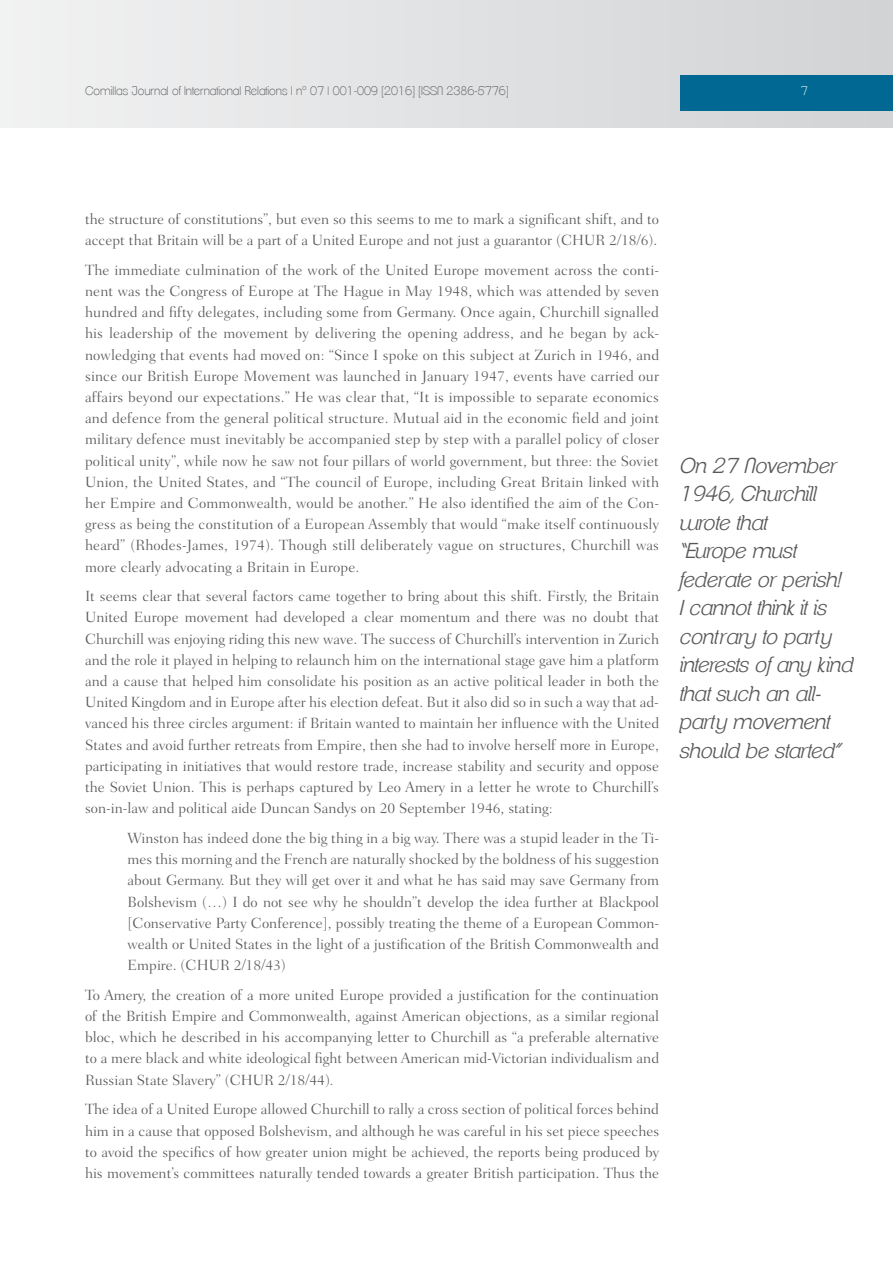
<style>
.page{position:relative;width:893px;height:1263px;background:#fff}
.page>*{position:absolute;margin:0;border:0;box-sizing:border-box;transform-origin:0 0}
.t1{font:italic 300 21px/28.5px "Clemente P Daf";color:#58595b}
.t2{font:300 15px/21.1px "Fairfield LH";color:#58595b;text-align:justify}
.t3{font:200 12px "Clemente P Dac";color:#58595b}
.t4{font:200 12px "Clemente P Dac";color:#fff}
.s1{font-style:italic}
</style>
<div class="page">
<div style="left:0;top:0;width:893px;height:128px;background:linear-gradient(to right,#f1f2f2,#d1d3d4)"></div>
<div style="left:680px;top:75px;width:213px;height:36px;background:#006892"></div>
<p class="t3" style="left:85px;top:83px;width:425px">Comillas Journal of International Relations | nº 07 | 001-009 [2016] [ISSN 2386-5776]</p>
<p class="t4" style="left:801px;top:83px;width:8px">7</p>
<p class="t2" style="left:85px;top:208px;width:576px">the structure of constitutions”, but even so this seems to me to mark a significant shift, and to accept that Britain will be a part of a United Europe and not just a guarantor (CHUR 2/18/6).</p>
<p class="t2" style="left:85px;top:259px;width:576px">The immediate culmination of the work of the United Europe movement across the conti&shy;nent was the Congress of Europe at The Hague in May 1948, which was attended by seven hundred and fifty delegates, including some from Germany. Once again, Churchill signalled his leadership of the movement by delivering the opening address, and he began by ack&shy;nowledging that events had moved on: “Since I spoke on this subject at Zurich in 1946, and since our British Europe Movement was launched in January 1947, events have carried our affairs beyond our expectations.” He was clear that, “It is impossible to separate economics and defence from the general political structure. Mutual aid in the economic field and joint military defence must inevitably be accompanied step by step with a parallel policy of closer political unity”, while now he saw not four pillars of world government, but three: the Soviet Union, the United States, and “The council of Europe, including Great Britain linked with her Empire and Commonwealth, would be another.” He also identified the aim of the Con&shy;gress as being the constitution of a European Assembly that would “make itself continuously heard” (Rhodes-James, 1974). Though still deliberately vague on structures, Churchill was more clearly advocating a Britain in Europe.</p>
<p class="t2" style="left:85px;top:586px;width:576px">It seems clear that several factors came together to bring about this shift. Firstly, the Britain United Europe movement had developed a clear momentum and there was no doubt that Churchill was enjoying riding this new wave. The success of Churchill’s intervention in Zurich and the role it played in helping to relaunch him on the international stage gave him a platform and a cause that helped him consolidate his position as an active political leader in both the United Kingdom and in Europe after his election defeat. But it also did so in such a way that ad&shy;vanced his three circles argument: if Britain wanted to maintain her influence with the United States and avoid further retreats from Empire, then she had to involve herself more in Europe, participating in initiatives that would restore trade, increase stability and security and oppose the Soviet Union. This is perhaps captured by Leo Amery in a letter he wrote to Churchill’s son-in-law and political aide Duncan Sandys on 20 September 1946, stating:</p>
<p class="t2" style="left:128px;top:827px;width:533px">Winston has indeed done the big thing in a big way. There was a stupid leader in the Ti&shy;mes this morning and the French are naturally shocked by the boldness of his suggestion about Germany. But they will get over it and what he has said may save Germany from Bolshevism (…) I do not see why he shouldn”t develop the idea further at Blackpool [Conservative Party Conference], possibly treating the theme of a European Common&shy;wealth or United States in the light of a justification of the British Commonwealth and Empire. (CHUR 2/18/43)</p>
<p class="t2" style="left:85px;top:984px;width:576px">To Amery, the creation of a more united Europe provided a justification for the continuation of the British Empire and Commonwealth, against American objections, as a similar regional bloc, which he described in his accompanying letter to Churchill as “a preferable alternative to a mere black and white ideological fight between American mid-Victorian individualism and Russian State Slavery” (CHUR 2/18/44)<span class="s1">.</span></p>
<p class="t2" style="left:85px;top:1099px;width:576px">The idea of a United Europe allowed Churchill to rally a cross section of political forces behind him in a cause that opposed Bolshevism, and although he was careful in his set piece speeches to avoid the specifics of how greater union might be achieved, the reports being produced by his movement’s committees naturally tended towards a greater British participation. Thus the</p>
<h1 class="t1" style="left:680px;top:451px;width:175px">On 27 November<br>1946, Churchill wrote that<br>“Europe must federate or perish!<br>I cannot think it is contrary to party interests of any kind that such an all&shy;party movement should be started”</h1>
</div>
